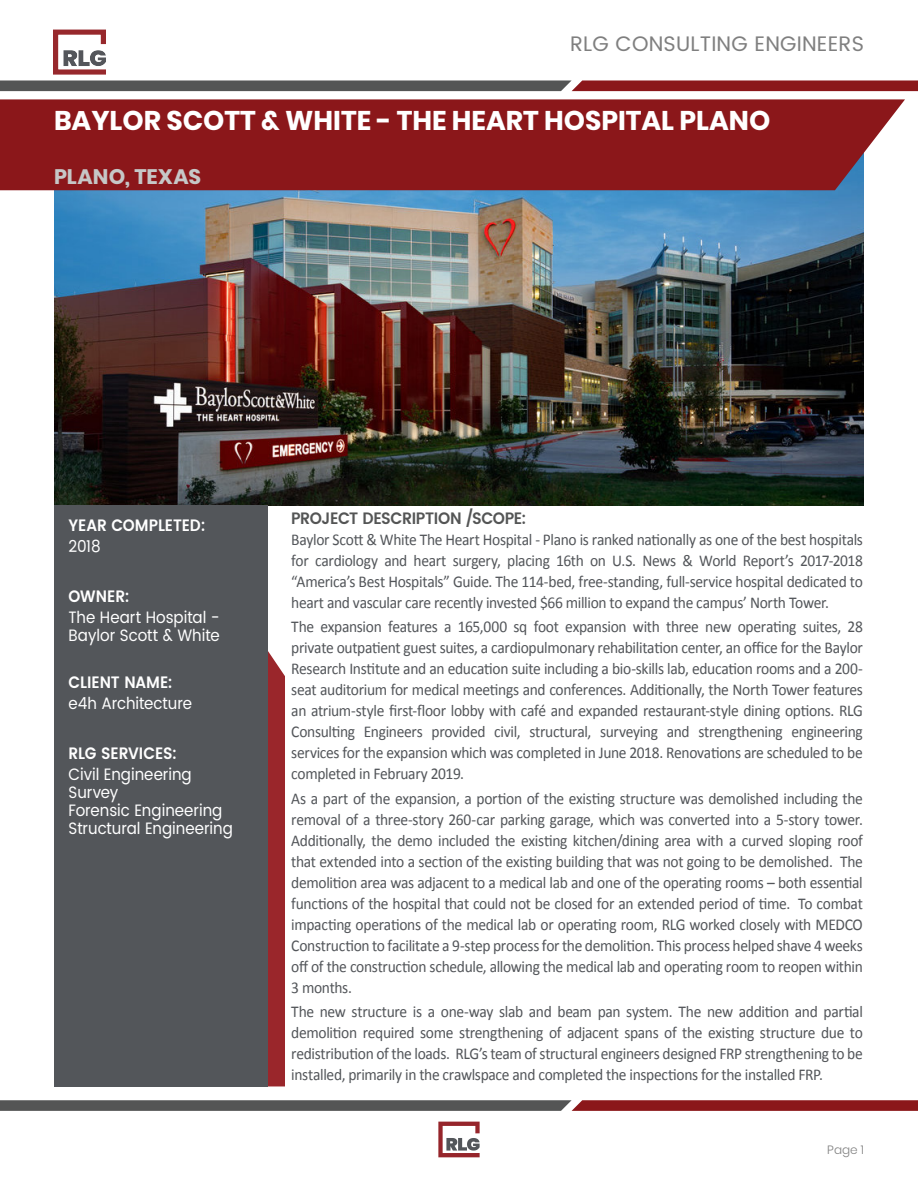
<style>
.page{position:relative;width:918px;height:1188px;background:#fff}
.page>*{position:absolute;margin:0;border:0;box-sizing:border-box;transform-origin:0 0}
.t1{font:27px "Poppins";color:#fff}
.t2{font:21px "Poppins";letter-spacing:.01em;color:#7f7f7f}
.t3{font:21px "Poppins";letter-spacing:.005em;color:#c6c7c7}
.resume_body{font:16.5px/21px "Calibri";letter-spacing:-.02em;color:#53565a;text-align:justify;scale:.94 1}
.project_side_body{font:16.5px "Poppins";color:#fff;scale:.92 1}
.project_side_title{font:600 16.5px "Poppins";letter-spacing:-.005em;color:#fff;scale:.92 1}
.resume_body-2{font:600 16.5px "Poppins";letter-spacing:-.03em;color:#545555;scale:.94 1}
.t4{font:300 12px "Poppins";color:#7f7f7f}
</style>
<div class="page">
<img style="left:438px;top:1121px;width:42px;height:37px">
<svg style="left:0;top:80px;width:918px;height:11px;background:#704849"></svg>
<svg style="left:0;top:1100px;width:918px;height:11px;background:#6f4647"></svg>
<img style="left:54px;top:190px;width:810px;height:315px">
<div style="left:0;top:99px;width:905px;height:91px;background:#8b171a"></div>
<div style="left:268px;top:651px;width:17px;height:435px;background:#9a262b"></div>
<div style="left:54px;top:505px;width:214px;height:581px;background:#53565a"></div>
<img style="left:53px;top:29px;width:53px;height:46px">
<p class="t2" style="left:570px;top:29px;width:295px">RLG CONSULTING ENGINEERS</p>
<p class="t1" style="left:54px;top:105px;width:718px">BAYLOR SCOTT &amp; WHITE - THE HEART HOSPITAL PLANO</p>
<p class="t3" style="left:54px;top:164px;width:149px">PLANO, TEXAS</p>
<p class="project_side_title" style="left:69px;top:513px;width:150px">YEAR COMPLETED:</p>
<p class="project_side_body" style="left:69px;top:534px;width:36px">2018</p>
<p class="project_side_title" style="left:69px;top:584px;width:68px">OWNER:</p>
<p class="project_side_body" style="left:69px;top:605px;width:166px">The Heart Hospital -</p>
<p class="project_side_body" style="left:69px;top:623px;width:166px">Baylor Scott &amp; White</p>
<p class="project_side_title" style="left:69px;top:670px;width:115px">CLIENT NAME:</p>
<p class="project_side_body" style="left:69px;top:691px;width:136px">e4h Architecture</p>
<p class="project_side_title" style="left:69px;top:741px;width:119px">RLG SERVICES:</p>
<p class="project_side_body" style="left:69px;top:762px;width:135px">Civil Engineering</p>
<p class="project_side_body" style="left:69px;top:780px;width:56px">Survey</p>
<p class="project_side_body" style="left:69px;top:798px;width:169px">Forensic Engineering</p>
<p class="project_side_body" style="left:69px;top:816px;width:180px">Structural Engineering</p>
<p class="resume_body-2" style="left:291px;top:506px;width:252px">PROJECT DESCRIPTION /SCOPE:</p>
<p class="resume_body" style="left:291px;top:529px;width:610px">Baylor Scott &amp; White The Heart Hospital - Plano is ranked nationally as one of the best hospitals for cardiology and heart surgery, placing 16th on U.S. News &amp; World Report’s 2017-2018 “America’s Best Hospitals” Guide. The 114-bed, free-standing, full-service hospital dedicated to heart and vascular care recently invested $66 million to expand the campus’ North Tower.</p>
<p class="resume_body" style="left:291px;top:616px;width:610px">The expansion features a 165,000 sq foot expansion with three new operating suites, 28 private outpatient guest suites, a cardiopulmonary rehabilitation center, an office for the Baylor Research Institute and an education suite including a bio-skills lab, education rooms and a 200- seat auditorium for medical meetings and conferences. Additionally, the North Tower features an atrium-style first-floor lobby with café and expanded restaurant-style dining options. RLG Consulting Engineers provided civil, structural, surveying and strengthening engineering services for the expansion which was completed in June 2018. Renovations are scheduled to be completed in February 2019.</p>
<p class="resume_body" style="left:291px;top:788px;width:610px">As a part of the expansion, a portion of the existing structure was demolished including the removal of a three-story 260-car parking garage, which was converted into a 5-story tower.<br>Additionally, the demo included the existing kitchen/dining area with a curved sloping roof that extended into a section of the existing building that was not going to be demolished. The demolition area was adjacent to a medical lab and one of the operating rooms – both essential functions of the hospital that could not be closed for an extended period of time. To combat impacting operations of the medical lab or operating room, RLG worked closely with MEDCO Construction to facilitate a 9-step process for the demolition. This process helped shave 4 weeks off of the construction schedule, allowing the medical lab and operating room to reopen within 3 months.</p>
<p class="resume_body" style="left:291px;top:1001px;width:610px">The new structure is a one-way slab and beam pan system. The new addition and partial demolition required some strengthening of adjacent spans of the existing structure due to redistribution of the loads. RLG’s team of structural engineers designed FRP strengthening to be installed, primarily in the crawlspace and completed the inspections for the installed FRP.</p>
<p class="t4" style="left:827px;top:1142px;width:38px">Page 1</p>
</div>
